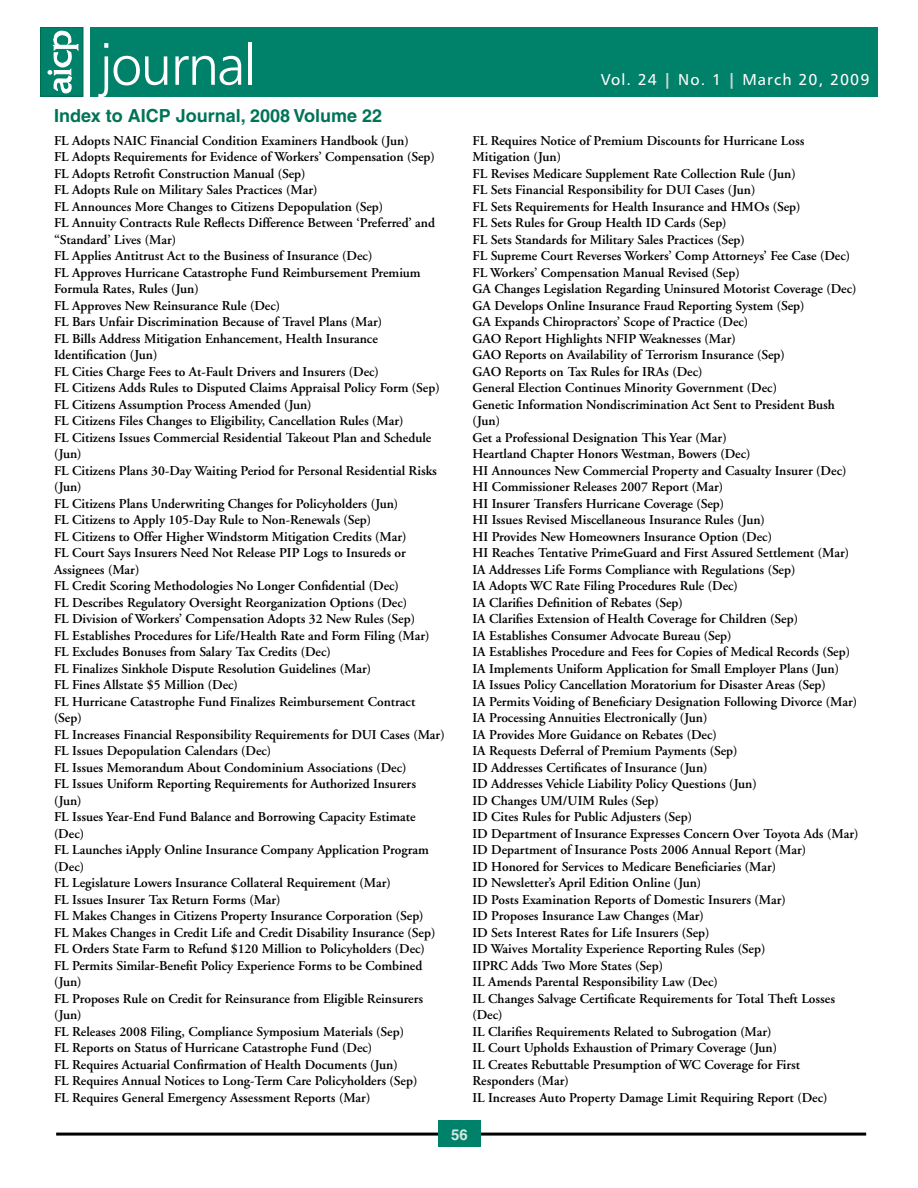
<style>
.page{position:relative;width:918px;height:1188px;background:#fff}
.page>*{position:absolute;margin:0;border:0;box-sizing:border-box;transform-origin:0 0}
.t1{font:57px "Humanist 777 BT Light B";letter-spacing:-.035em;color:#fff}
.t2{font:700 18px "Helvetica";color:#007456}
.t3{font:15.75px "Humanist 777 BT Roman B";letter-spacing:.07em;color:#fff}
.t4{font:700 15px "Helvetica";color:#d6e8e3}
.t5{font:600 13.5px/16.5px "Adobe Garamond";color:#000}
.s1{font-family:"Humanist 777 BT Black B";color:#c3d7d1}
</style>
<div class="page">
<hr style="left:56px;top:1133px;width:810px;height:3px;background:#000">
<div style="left:438px;top:1120px;width:43px;height:27px;background:#008169"></div>
<div style="left:90px;top:27px;width:787px;height:69px;background:#008169"></div>
<div style="left:41px;top:27px;width:42px;height:69px;background:#008169"></div>
<div style="left:40px;top:27px;width:43px;height:69px;border:1px solid #006a4f"></div>
<svg style="left:48px;top:30px;width:30px;height:65px"></svg>
<h1 class="t1" style="left:100px;top:30px;width:158px">journal</h1>
<h2 class="t2" style="left:54px;top:105px;width:330px">Index to AICP Journal, 2008 Volume 22</h2>
<p class="t3" style="left:601px;top:70px;width:270px">Vol. 24 <span class="s1">|</span> No. 1 <span class="s1">|</span> March 20, 2009</p>
<p class="t5" style="left:54px;top:133px;width:392px">FL Adopts NAIC Financial Condition Examiners Handbook (Jun)<br>FL Adopts Requirements for Evidence of Workers’ Compensation (Sep)<br>FL Adopts Retrofit Construction Manual (Sep)<br>FL Adopts Rule on Military Sales Practices (Mar)<br>FL Announces More Changes to Citizens Depopulation (Sep)<br>FL Annuity Contracts Rule Reflects Difference Between ‘Preferred’ and “Standard’ Lives (Mar)<br>FL Applies Antitrust Act to the Business of Insurance (Dec)<br>FL Approves Hurricane Catastrophe Fund Reimbursement Premium Formula Rates, Rules (Jun)<br>FL Approves New Reinsurance Rule (Dec)<br>FL Bars Unfair Discrimination Because of Travel Plans (Mar)<br>FL Bills Address Mitigation Enhancement, Health Insurance Identification (Jun)<br>FL Cities Charge Fees to At-Fault Drivers and Insurers (Dec)<br>FL Citizens Adds Rules to Disputed Claims Appraisal Policy Form (Sep)<br>FL Citizens Assumption Process Amended (Jun)<br>FL Citizens Files Changes to Eligibility, Cancellation Rules (Mar)<br>FL Citizens Issues Commercial Residential Takeout Plan and Schedule (Jun)<br>FL Citizens Plans 30-Day Waiting Period for Personal Residential Risks (Jun)<br>FL Citizens Plans Underwriting Changes for Policyholders (Jun)<br>FL Citizens to Apply 105-Day Rule to Non-Renewals (Sep)<br>FL Citizens to Offer Higher Windstorm Mitigation Credits (Mar)<br>FL Court Says Insurers Need Not Release PIP Logs to Insureds or Assignees (Mar)<br>FL Credit Scoring Methodologies No Longer Confidential (Dec)<br>FL Describes Regulatory Oversight Reorganization Options (Dec)<br>FL Division of Workers’ Compensation Adopts 32 New Rules (Sep)<br>FL Establishes Procedures for Life/Health Rate and Form Filing (Mar)<br>FL Excludes Bonuses from Salary Tax Credits (Dec)<br>FL Finalizes Sinkhole Dispute Resolution Guidelines (Mar)<br>FL Fines Allstate $5 Million (Dec)<br>FL Hurricane Catastrophe Fund Finalizes Reimbursement Contract (Sep)<br>FL Increases Financial Responsibility Requirements for DUI Cases (Mar)<br>FL Issues Depopulation Calendars (Dec)<br>FL Issues Memorandum About Condominium Associations (Dec)<br>FL Issues Uniform Reporting Requirements for Authorized Insurers (Jun)<br>FL Issues Year-End Fund Balance and Borrowing Capacity Estimate (Dec)<br>FL Launches iApply Online Insurance Company Application Program (Dec)<br>FL Legislature Lowers Insurance Collateral Requirement (Mar)<br>FL Issues Insurer Tax Return Forms (Mar)<br>FL Makes Changes in Citizens Property Insurance Corporation (Sep)<br>FL Makes Changes in Credit Life and Credit Disability Insurance (Sep)<br>FL Orders State Farm to Refund $120 Million to Policyholders (Dec)<br>FL Permits Similar-Benefit Policy Experience Forms to be Combined (Jun)<br>FL Proposes Rule on Credit for Reinsurance from Eligible Reinsurers (Jun)<br>FL Releases 2008 Filing, Compliance Symposium Materials (Sep)<br>FL Reports on Status of Hurricane Catastrophe Fund (Dec)<br>FL Requires Actuarial Confirmation of Health Documents (Jun)<br>FL Requires Annual Notices to Long-Term Care Policyholders (Sep)<br>FL Requires General Emergency Assessment Reports (Mar)</p>
<p class="t5" style="left:472px;top:132px;width:387px">FL Requires Notice of Premium Discounts for Hurricane Loss Mitigation (Jun)<br>FL Revises Medicare Supplement Rate Collection Rule (Jun)<br>FL Sets Financial Responsibility for DUI Cases (Jun)<br>FL Sets Requirements for Health Insurance and HMOs (Sep)<br>FL Sets Rules for Group Health ID Cards (Sep)<br>FL Sets Standards for Military Sales Practices (Sep)<br>FL Supreme Court Reverses Workers’ Comp Attorneys’ Fee Case (Dec)<br>FL Workers’ Compensation Manual Revised (Sep)<br>GA Changes Legislation Regarding Uninsured Motorist Coverage (Dec)<br>GA Develops Online Insurance Fraud Reporting System (Sep)<br>GA Expands Chiropractors’ Scope of Practice (Dec)<br>GAO Report Highlights NFIP Weaknesses (Mar)<br>GAO Reports on Availability of Terrorism Insurance (Sep)<br>GAO Reports on Tax Rules for IRAs (Dec)<br>General Election Continues Minority Government (Dec)<br>Genetic Information Nondiscrimination Act Sent to President Bush (Jun)<br>Get a Professional Designation This Year (Mar)<br>Heartland Chapter Honors Westman, Bowers (Dec)<br>HI Announces New Commercial Property and Casualty Insurer (Dec)<br>HI Commissioner Releases 2007 Report (Mar)<br>HI Insurer Transfers Hurricane Coverage (Sep)<br>HI Issues Revised Miscellaneous Insurance Rules (Jun)<br>HI Provides New Homeowners Insurance Option (Dec)<br>HI Reaches Tentative PrimeGuard and First Assured Settlement (Mar)<br>IA Addresses Life Forms Compliance with Regulations (Sep)<br>IA Adopts WC Rate Filing Procedures Rule (Dec)<br>IA Clarifies Definition of Rebates (Sep)<br>IA Clarifies Extension of Health Coverage for Children (Sep)<br>IA Establishes Consumer Advocate Bureau (Sep)<br>IA Establishes Procedure and Fees for Copies of Medical Records (Sep)<br>IA Implements Uniform Application for Small Employer Plans (Jun)<br>IA Issues Policy Cancellation Moratorium for Disaster Areas (Sep)<br>IA Permits Voiding of Beneficiary Designation Following Divorce (Mar)<br>IA Processing Annuities Electronically (Jun)<br>IA Provides More Guidance on Rebates (Dec)<br>IA Requests Deferral of Premium Payments (Sep)<br>ID Addresses Certificates of Insurance (Jun)<br>ID Addresses Vehicle Liability Policy Questions (Jun)<br>ID Changes UM/UIM Rules (Sep)<br>ID Cites Rules for Public Adjusters (Sep)<br>ID Department of Insurance Expresses Concern Over Toyota Ads (Mar)<br>ID Department of Insurance Posts 2006 Annual Report (Mar)<br>ID Honored for Services to Medicare Beneficiaries (Mar)<br>ID Newsletter’s April Edition Online (Jun)<br>ID Posts Examination Reports of Domestic Insurers (Mar)<br>ID Proposes Insurance Law Changes (Mar)<br>ID Sets Interest Rates for Life Insurers (Sep)<br>ID Waives Mortality Experience Reporting Rules (Sep)<br>IIPRC Adds Two More States (Sep)<br>IL Amends Parental Responsibility Law (Dec)<br>IL Changes Salvage Certificate Requirements for Total Theft Losses (Dec)<br>IL Clarifies Requirements Related to Subrogation (Mar)<br>IL Court Upholds Exhaustion of Primary Coverage (Jun)<br>IL Creates Rebuttable Presumption of WC Coverage for First Responders (Mar)<br>IL Increases Auto Property Damage Limit Requiring Report (Dec)</p>
<p class="t4" style="left:451px;top:1125px;width:18px">56</p>
</div>
